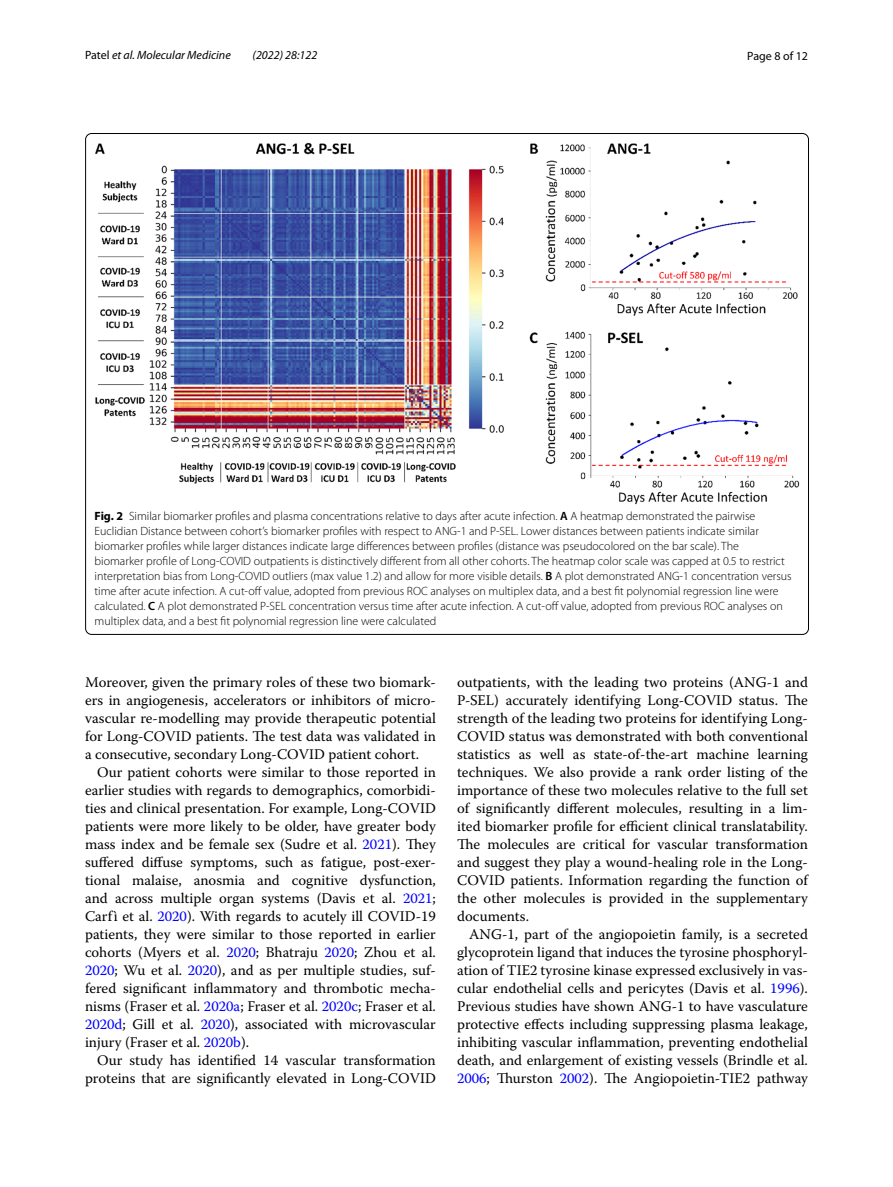
<style>
.page{position:relative;width:893px;height:1187px;background:#fff}
.page>*{position:absolute;margin:0;border:0;box-sizing:border-box;transform-origin:0 0}
.t1{font:14.7px/18px "Warnock Pro";color:#000;text-align:justify}
.t2{font:300 12px/15px "Myriad Pro";color:#000}
.t3{font:italic 12px "Myriad Pro";color:#000}
.t4{font:12px "Myriad Pro";color:#000}
.s1{font-style:normal}
.s2{font-weight:700}
.s3{font-weight:600}
.s4{color:#00f}
</style>
<div class="page">
<img style="left:95px;top:142px;width:705px;height:362px">
<p class="t3" style="left:85px;top:48px;width:147px"><span class="s1">Patel</span> et al. Molecular Medicine</p>
<p class="t3" style="left:253px;top:48px;width:66px">(2022) 28:122</p>
<p class="t4" style="left:747px;top:48px;width:62px">Page 8 of 12</p>
<p class="t2" style="left:95px;top:508px;width:699px"><span class="s2">Fig. 2</span> Similar biomarker profiles and plasma concentrations relative to days after acute infection. <span class="s3">A</span> A heatmap demonstrated the pairwise Euclidian Distance between cohort’s biomarker profiles with respect to ANG-1 and P-SEL. Lower distances between patients indicate similar biomarker profiles while larger distances indicate large differences between profiles (distance was pseudocolored on the bar scale). The<br>biomarker profile of Long-COVID outpatients is distinctively different from all other cohorts. The heatmap color scale was capped at 0.5 to restrict interpretation bias from Long-COVID outliers (max value 1.2) and allow for more visible details. <span class="s3">B</span> A plot demonstrated ANG-1 concentration versus time after acute infection. A cut-off value, adopted from previous ROC analyses on multiplex data, and a best fit polynomial regression line were calculated. <span class="s3">C</span> A plot demonstrated P-SEL concentration versus time after acute infection. A cut-off value, adopted from previous ROC analyses on multiplex data, and a best fit polynomial regression line were calculated</p>
<p class="t1" style="left:85px;top:673px;width:352px">Moreover, given the primary roles of these two biomark&shy;ers in angiogenesis, accelerators or inhibitors of micro&shy;vascular re-modelling may provide therapeutic potential for Long-COVID patients. The test data was validated in a consecutive, secondary Long-COVID patient cohort.</p>
<p class="t1" style="left:85px;top:763px;width:352px;text-indent:12px">Our patient cohorts were similar to those reported in earlier studies with regards to demographics, comorbidi&shy;ties and clinical presentation. For example, Long-COVID patients were more likely to be older, have greater body mass index and be female sex (Sudre et al. <span class="s4">2021</span>). They suffered diffuse symptoms, such as fatigue, post-exer&shy;tional malaise, anosmia and cognitive dysfunction, and across multiple organ systems (Davis et al. <span class="s4">2021</span>; Carfì et al. <span class="s4">2020</span>). With regards to acutely ill COVID-19 patients, they were similar to those reported in earlier cohorts (Myers et al. <span class="s4">2020</span>; Bhatraju <span class="s4">2020</span>; Zhou et al.<br><span class="s4">2020</span>; Wu et al. <span class="s4">2020</span>), and as per multiple studies, suf&shy;fered significant inflammatory and thrombotic mecha&shy;nisms (Fraser et al. <span class="s4">2020a</span>; Fraser et al. <span class="s4">2020c</span>; Fraser et al.<br><span class="s4">2020d</span>; Gill et al. <span class="s4">2020</span>), associated with microvascular injury (Fraser et al. <span class="s4">2020b</span>).</p>
<p class="t1" style="left:85px;top:1051px;width:352px;text-align:right">Our study has identified 14 vascular transformation proteins that are significantly elevated in Long-COVID</p>
<p class="t1" style="left:457px;top:673px;width:352px">outpatients, with the leading two proteins (ANG-1 and P-SEL) accurately identifying Long-COVID status. The strength of the leading two proteins for identifying Long-COVID status was demonstrated with both conventional statistics as well as state-of-the-art machine learning techniques. We also provide a rank order listing of the importance of these two molecules relative to the full set of significantly different molecules, resulting in a lim&shy;ited biomarker profile for efficient clinical translatability.<br>The molecules are critical for vascular transformation and suggest they play a wound-healing role in the Long-COVID patients. Information regarding the function of the other molecules is provided in the supplementary documents.</p>
<p class="t1" style="left:457px;top:925px;width:352px;text-indent:12px">ANG-1, part of the angiopoietin family, is a secreted glycoprotein ligand that induces the tyrosine phosphoryl&shy;ation of TIE2 tyrosine kinase expressed exclusively in vas&shy;cular endothelial cells and pericytes (Davis et al. <span class="s4">1996</span>).<br>Previous studies have shown ANG-1 to have vasculature protective effects including suppressing plasma leakage, inhibiting vascular inflammation, preventing endothelial death, and enlargement of existing vessels (Brindle et al.<br><span class="s4">2006</span>; Thurston <span class="s4">2002</span>). The Angiopoietin-TIE2 pathway</p>
</div>
